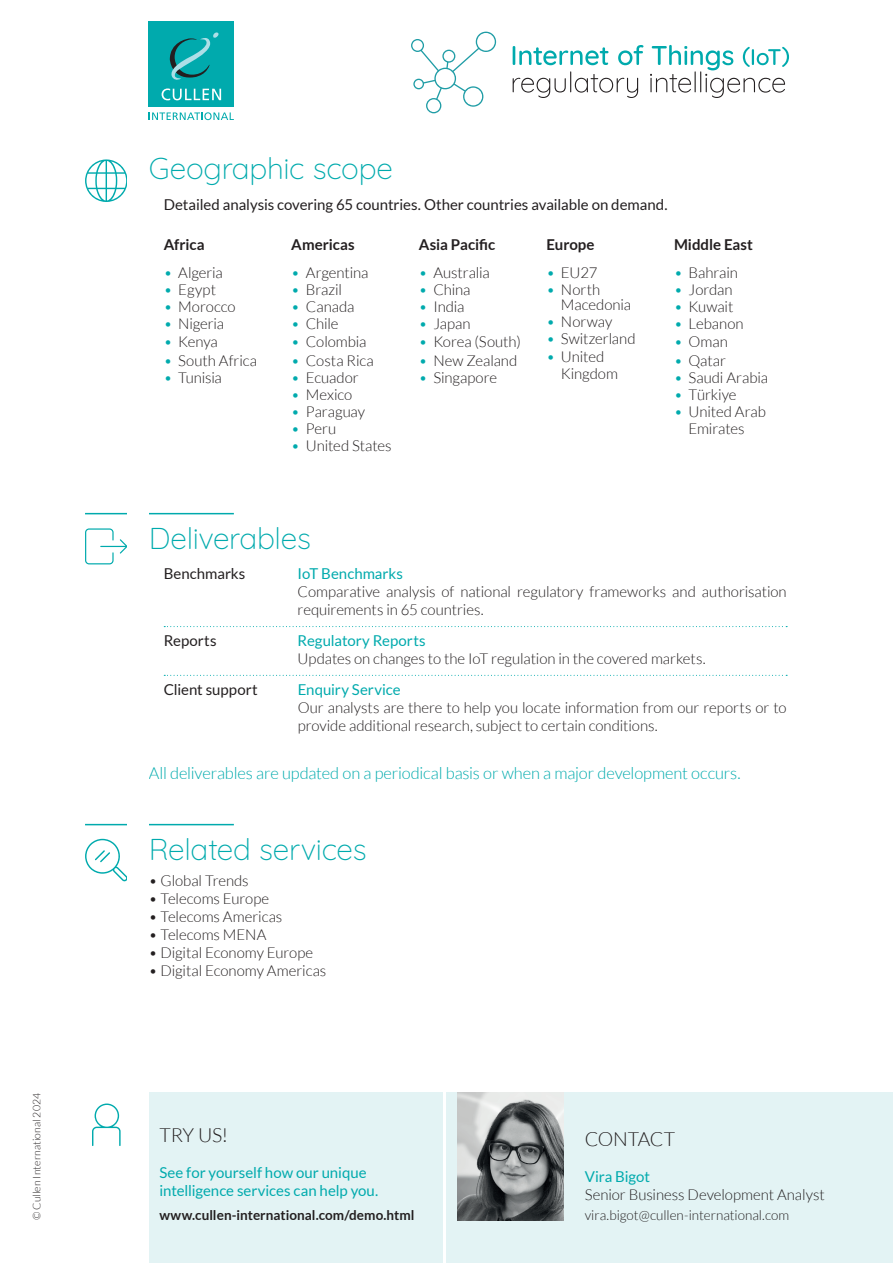
<style>
.page{position:relative;width:893px;height:1263px;background:#fff}
.page>*{position:absolute;margin:0;border:0;box-sizing:border-box;transform-origin:0 0}
.t1{font:300 30px "Quicksand";letter-spacing:-.01em;color:#00aaad}
.t2{font:300 19.5px "Lato";letter-spacing:-.015em;color:#231f20}
.t3{font:300 16.5px "Lato";letter-spacing:-.01em;color:#00aaad}
.t4{font:300 15px/18px "Lato";letter-spacing:-.005em;color:#231f20}
.t5{font:15px/18px "Lato";color:#00aaad}
.t6{font:15px "Lato";color:#231f20}
.t7{font:700 15px "Lato";color:#231f20}
.t8{font:700 13.5px "Lato";color:#231f20}
.t9{font:300 13.5px "Lato";color:#231f20}
.t10{font:300 10.5px "Lato";letter-spacing:.005em;color:#231f20}
.s1{color:#00aaad}
</style>
<div class="page">
<div style="left:149px;top:1093px;width:293px;height:170px;background:#e3f3f4"></div>
<div style="left:446px;top:1093px;width:447px;height:170px;background:#e3f3f4"></div>
<hr style="left:85px;top:513px;width:149px;height:1px;background:#00aaad">
<svg style="left:164px;top:626px;width:623px;height:1px"></svg>
<svg style="left:164px;top:675px;width:623px;height:1px"></svg>
<hr style="left:85px;top:824px;width:149px;height:1px;background:#00aaad">
<svg style="left:149px;top:112px;width:85px;height:8px"></svg>
<div style="left:149px;top:21px;width:85px;height:85px;background:#00aaad"></div>
<svg style="left:170px;top:32px;width:49px;height:48px"></svg>
<svg style="left:162px;top:88px;width:59px;height:12px"></svg>
<svg style="left:85px;top:159px;width:42px;height:43px"></svg>
<svg style="left:85px;top:528px;width:42px;height:36px"></svg>
<svg style="left:85px;top:839px;width:42px;height:42px"></svg>
<svg style="left:92px;top:1103px;width:29px;height:43px"></svg>
<div style="left:128px;top:149px;width:21px;height:1061px;background:#fff"></div>
<img style="left:457px;top:1093px;width:106px;height:127px">
<svg style="left:411px;top:32px;width:85px;height:81px"></svg>
<svg style="left:513px;top:45px;width:276px;height:53px"></svg>
<p class="t10" style="left:31px;top:1220px;width:129px;rotate:-90deg">© Cullen International 2024</p>
<h1 class="t1" style="left:149px;top:145px;width:246px">Geographic scope</h1>
<p class="t6" style="left:164px;top:196px;width:505px">Detailed analysis covering 65 countries. Other countries available on demand.</p>
<p class="t7" style="left:164px;top:236px;width:43px">Africa</p>
<p class="t4" style="left:164px;top:264px;width:61px"><span class="s1">•</span> Algeria</p>
<p class="t4" style="left:164px;top:281px;width:54px"><span class="s1">•</span> Egypt</p>
<p class="t4" style="left:164px;top:298px;width:73px"><span class="s1">•</span> Morocco</p>
<p class="t4" style="left:164px;top:315px;width:62px"><span class="s1">•</span> Nigeria</p>
<p class="t4" style="left:164px;top:332px;width:56px"><span class="s1">•</span> Kenya</p>
<p class="t4" style="left:164px;top:351px;width:95px"><span class="s1">•</span> South Africa</p>
<p class="t4" style="left:164px;top:369px;width:60px"><span class="s1">•</span> Tunisia</p>
<p class="t7" style="left:291px;top:236px;width:65px">Americas</p>
<p class="t4" style="left:291px;top:264px;width:79px"><span class="s1">•</span> Argentina</p>
<p class="t4" style="left:291px;top:281px;width:52px"><span class="s1">•</span> Brazil</p>
<p class="t4" style="left:291px;top:298px;width:65px"><span class="s1">•</span> Canada</p>
<p class="t4" style="left:291px;top:315px;width:49px"><span class="s1">•</span> Chile</p>
<p class="t4" style="left:291px;top:332px;width:77px"><span class="s1">•</span> Colombia</p>
<p class="t4" style="left:291px;top:351px;width:84px"><span class="s1">•</span> Costa Rica</p>
<p class="t4" style="left:291px;top:369px;width:69px"><span class="s1">•</span> Ecuador</p>
<p class="t4" style="left:291px;top:386px;width:63px"><span class="s1">•</span> Mexico</p>
<p class="t4" style="left:291px;top:403px;width:75px"><span class="s1">•</span> Paraguay</p>
<p class="t4" style="left:291px;top:420px;width:47px"><span class="s1">•</span> Peru</p>
<p class="t4" style="left:291px;top:437px;width:102px"><span class="s1">•</span> United States</p>
<p class="t7" style="left:419px;top:236px;width:78px">Asia Pacific</p>
<p class="t4" style="left:419px;top:264px;width:72px"><span class="s1">•</span> Australia</p>
<p class="t4" style="left:419px;top:281px;width:53px"><span class="s1">•</span> China</p>
<p class="t4" style="left:419px;top:298px;width:47px"><span class="s1">•</span> India</p>
<p class="t4" style="left:419px;top:315px;width:53px"><span class="s1">•</span> Japan</p>
<p class="t4" style="left:419px;top:332px;width:104px"><span class="s1">•</span> Korea (South)</p>
<p class="t4" style="left:419px;top:351px;width:100px"><span class="s1">•</span> New Zealand</p>
<p class="t4" style="left:419px;top:369px;width:80px"><span class="s1">•</span> Singapore</p>
<p class="t7" style="left:546px;top:236px;width:50px">Europe</p>
<p class="t4" style="left:546px;top:264px;width:53px"><span class="s1">•</span> EU27</p>
<p class="t4" style="left:561px;top:282px;width:72px;line-height:15px;text-indent:-14px"><span class="s1">•</span> North<br>Macedonia</p>
<p class="t4" style="left:546px;top:313px;width:67px"><span class="s1">•</span> Norway</p>
<p class="t4" style="left:546px;top:330px;width:91px"><span class="s1">•</span> Switzerland</p>
<p class="t4" style="left:561px;top:348px;width:59px;line-height:17.1px;text-indent:-14px"><span class="s1">•</span> United<br>Kingdom</p>
<p class="t7" style="left:674px;top:236px;width:81px">Middle East</p>
<p class="t4" style="left:674px;top:264px;width:65px"><span class="s1">•</span> Bahrain</p>
<p class="t4" style="left:674px;top:281px;width:60px"><span class="s1">•</span> Jordan</p>
<p class="t4" style="left:674px;top:298px;width:61px"><span class="s1">•</span> Kuwait</p>
<p class="t4" style="left:674px;top:315px;width:71px"><span class="s1">•</span> Lebanon</p>
<p class="t4" style="left:674px;top:332px;width:55px"><span class="s1">•</span> Oman</p>
<p class="t4" style="left:674px;top:351px;width:54px"><span class="s1">•</span> Qatar</p>
<p class="t4" style="left:674px;top:369px;width:96px"><span class="s1">•</span> Saudi Arabia</p>
<p class="t4" style="left:674px;top:386px;width:64px"><span class="s1">•</span> Türkiye</p>
<p class="t4" style="left:674px;top:403px;width:94px;line-height:17.1px;text-align:center"><span class="s1">•</span> United Arab<br>Emirates</p>
<h1 class="t1" style="left:149px;top:515px;width:164px">Deliverables</h1>
<p class="t6" style="left:164px;top:566px;width:83px">Benchmarks</p>
<p class="t5" style="left:298px;top:565px;width:107px">IoT Benchmarks</p>
<p class="t4" style="left:298px;top:583px;width:490px">Comparative analysis of national regulatory frameworks and authorisation requirements in 65 countries.</p>
<p class="t6" style="left:164px;top:632px;width:54px">Reports</p>
<p class="t5" style="left:298px;top:632px;width:130px">Regulatory Reports</p>
<p class="t4" style="left:298px;top:650px;width:409px">Updates on changes to the IoT regulation in the covered markets.</p>
<p class="t6" style="left:164px;top:681px;width:95px">Client support</p>
<p class="t5" style="left:298px;top:680px;width:104px">Enquiry Service</p>
<p class="t4" style="left:298px;top:699px;width:490px">Our analysts are there to help you locate information from our reports or to provide additional research, subject to certain conditions.</p>
<p class="t3" style="left:149px;top:764px;width:593px">All deliverables are updated on a periodical basis or when a major development occurs.</p>
<h1 class="t1" style="left:149px;top:826px;width:219px">Related services</h1>
<p class="t4" style="left:149px;top:872px;width:101px">• Global Trends</p>
<p class="t4" style="left:149px;top:890px;width:122px">• Telecoms Europe</p>
<p class="t4" style="left:149px;top:908px;width:135px">• Telecoms Americas</p>
<p class="t4" style="left:149px;top:926px;width:119px">• Telecoms MENA</p>
<p class="t4" style="left:149px;top:944px;width:166px">• Digital Economy Europe</p>
<p class="t4" style="left:149px;top:962px;width:179px">• Digital Economy Americas</p>
<h2 class="t2" style="left:159px;top:1124px;width:70px">TRY US!</h2>
<p class="t5" style="left:159px;top:1163px;width:220px">See for yourself how our unique intelligence services can help you.</p>
<p class="t8" style="left:159px;top:1208px;width:257px">www.cullen-international.com/demo.html</p>
<h2 class="t2" style="left:585px;top:1128px;width:92px">CONTACT</h2>
<p class="t5" style="left:585px;top:1167px;width:67px">Vira Bigot</p>
<p class="t4" style="left:585px;top:1186px;width:242px">Senior Business Development Analyst</p>
<p class="t9" style="left:585px;top:1208px;width:206px">vira.bigot@cullen-international.com</p>
</div>
